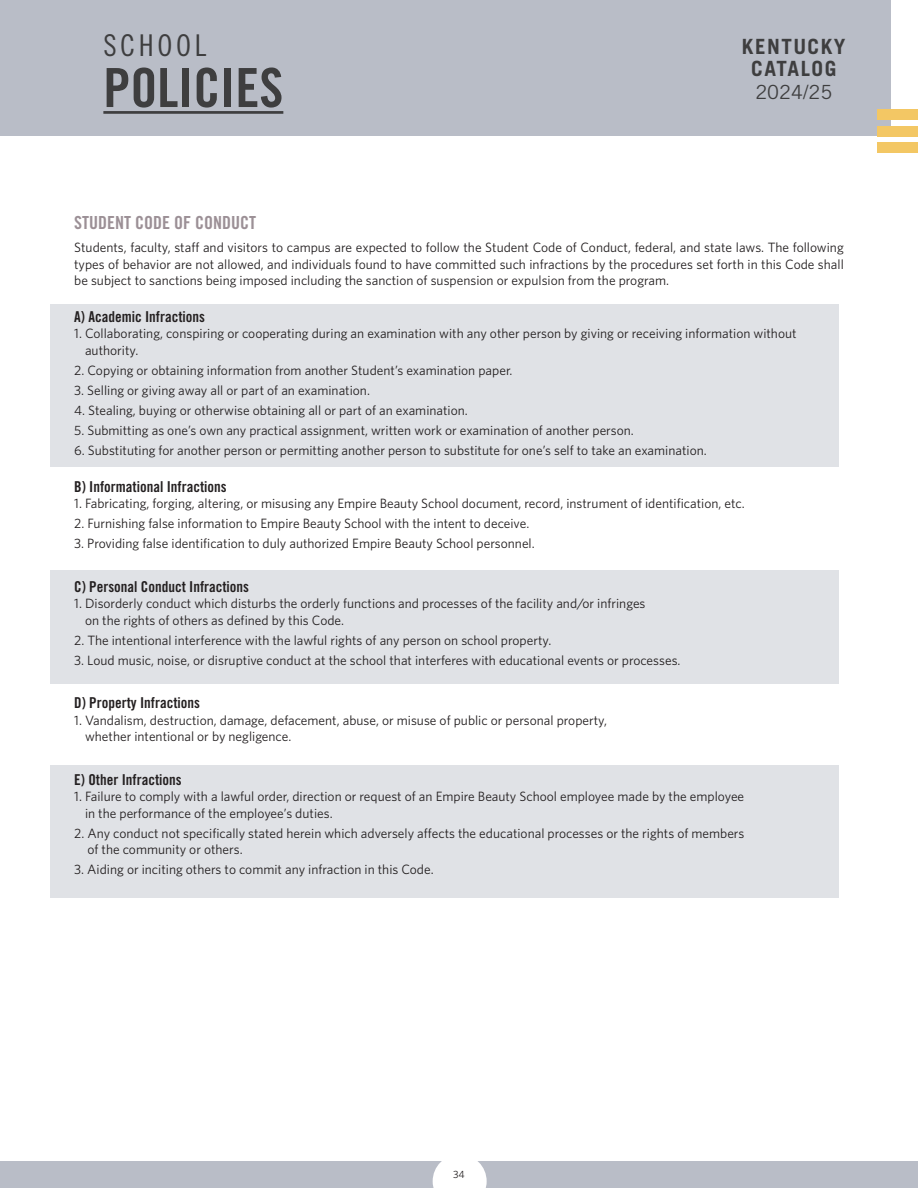
<style>
.page{position:relative;width:918px;height:1188px;background:#fff}
.page>*{position:absolute;margin:0;border:0;box-sizing:border-box;transform-origin:0 0}
.page_headline{font:54px "Trade Gothic LT Std Bd Cn 20";color:#3e3e3f}
.page_headline-2{font:30px "Trade Gothic LT Std Cn 18";letter-spacing:.12em;color:#3e3e3f}
.t1{font:700 21px/22.5px "Trade Gothic LT Std";letter-spacing:.07em;color:#3e3e3f;text-align:center}
.t2{font:19.5px "Trade Gothic LT Std";color:#3e3e3f}
.body_copy{font:18px "Trade Gothic LT Std Bd Cn 20";color:#9c9096}
.body_copy-2{font:15px "Trade Gothic LT Std Bd Cn 20";color:#231f20}
.body_copy-3{font:13.5px/16.5px "Whitney";color:#231f20}
.t3{font:10.5px "Whitney";color:#231f20}
</style>
<div class="page">
<div style="left:0;top:1161px;width:918px;height:27px;background:#b9bdc7"></div>
<svg style="left:433px;top:1161px;width:54px;height:27px"></svg>
<div style="left:0;top:0;width:891px;height:136px;background:#b9bdc7"></div>
<div style="left:878px;top:126px;width:40px;height:10px;background:#f3c764"></div>
<div style="left:878px;top:109px;width:40px;height:11px;background:#f3c764"></div>
<div style="left:878px;top:143px;width:40px;height:10px;background:#f3c764"></div>
<div style="left:51px;top:304px;width:788px;height:163px;background:#e0e2e6"></div>
<div style="left:51px;top:570px;width:788px;height:113px;background:#e0e2e6"></div>
<div style="left:51px;top:765px;width:788px;height:133px;background:#e0e2e6"></div>
<hr style="left:103px;top:111px;width:180px;height:3px;background:#3e3e3f">
<p class="page_headline-2" style="left:103px;top:28px;width:104px">SCHOOL</p>
<p class="page_headline" style="left:103px;top:55px;width:181px">POLICIES</p>
<h3 class="t1" style="left:742px;top:35px;width:105px">KENTUCKY<br>CATALOG</h3>
<h3 class="t2" style="left:755px;top:80px;width:78px">2024/25</h3>
<p class="body_copy" style="left:74px;top:212px;width:183px">STUDENT CODE OF CONDUCT</p>
<p class="body_copy-3" style="left:74px;top:239px;width:771px;text-align:justify">Students, faculty, staff and visitors to campus are expected to follow the Student Code of Conduct, federal, and state laws. The following types of behavior are not allowed, and individuals found to have committed such infractions by the procedures set forth in this Code shall be subject to sanctions being imposed including the sanction of suspension or expulsion from the program.</p>
<p class="body_copy-2" style="left:74px;top:308px;width:132px">A) Academic Infractions</p>
<p class="body_copy-3" style="left:85px;top:325px;width:713px;text-indent:-11px">1. Collaborating, conspiring or cooperating during an examination with any other person by giving or receiving information without authority.</p>
<p class="body_copy-3" style="left:74px;top:362px;width:440px">2. Copying or obtaining information from another Student’s examination paper.</p>
<p class="body_copy-3" style="left:74px;top:382px;width:297px">3. Selling or giving away all or part of an examination.</p>
<p class="body_copy-3" style="left:74px;top:402px;width:395px">4. Stealing, buying or otherwise obtaining all or part of an examination.</p>
<p class="body_copy-3" style="left:74px;top:422px;width:561px">5. Submitting as one’s own any practical assignment, written work or examination of another person.</p>
<p class="body_copy-3" style="left:74px;top:442px;width:634px">6. Substituting for another person or permitting another person to substitute for one’s self to take an examination.</p>
<p class="body_copy-2" style="left:74px;top:477px;width:154px">B) Informational Infractions</p>
<p class="body_copy-3" style="left:74px;top:495px;width:672px">1. Fabricating, forging, altering, or misusing any Empire Beauty School document, record, instrument of identification, etc.</p>
<p class="body_copy-3" style="left:74px;top:515px;width:457px">2. Furnishing false information to Empire Beauty School with the intent to deceive.</p>
<p class="body_copy-3" style="left:74px;top:535px;width:462px">3. Providing false identification to duly authorized Empire Beauty School personnel.</p>
<p class="body_copy-2" style="left:74px;top:577px;width:176px">C) Personal Conduct Infractions</p>
<p class="body_copy-3" style="left:85px;top:595px;width:562px;text-indent:-11px">1. Disorderly conduct which disturbs the orderly functions and processes of the facility and/or infringes on the rights of others as defined by this Code.</p>
<p class="body_copy-3" style="left:74px;top:632px;width:479px">2. The intentional interference with the lawful rights of any person on school property.</p>
<p class="body_copy-3" style="left:74px;top:652px;width:608px">3. Loud music, noise, or disruptive conduct at the school that interferes with educational events or processes.</p>
<p class="body_copy-2" style="left:74px;top:694px;width:127px">D) Property Infractions</p>
<p class="body_copy-3" style="left:85px;top:712px;width:524px;text-indent:-11px">1. Vandalism, destruction, damage, defacement, abuse, or misuse of public or personal property, whether intentional or by negligence.</p>
<p class="body_copy-2" style="left:74px;top:770px;width:109px">E) Other Infractions</p>
<p class="body_copy-3" style="left:85px;top:788px;width:661px;text-indent:-11px">1. Failure to comply with a lawful order, direction or request of an Empire Beauty School employee made by the employee in the performance of the employee’s duties.</p>
<p class="body_copy-3" style="left:87px;top:825px;width:658px;text-indent:-13px">2. Any conduct not specifically stated herein which adversely affects the educational processes or the rights of members of the community or others.</p>
<p class="body_copy-3" style="left:74px;top:861px;width:361px">3. Aiding or inciting others to commit any infraction in this Code.</p>
<p class="t3" style="left:453px;top:1167px;width:13px">34</p>
</div>
